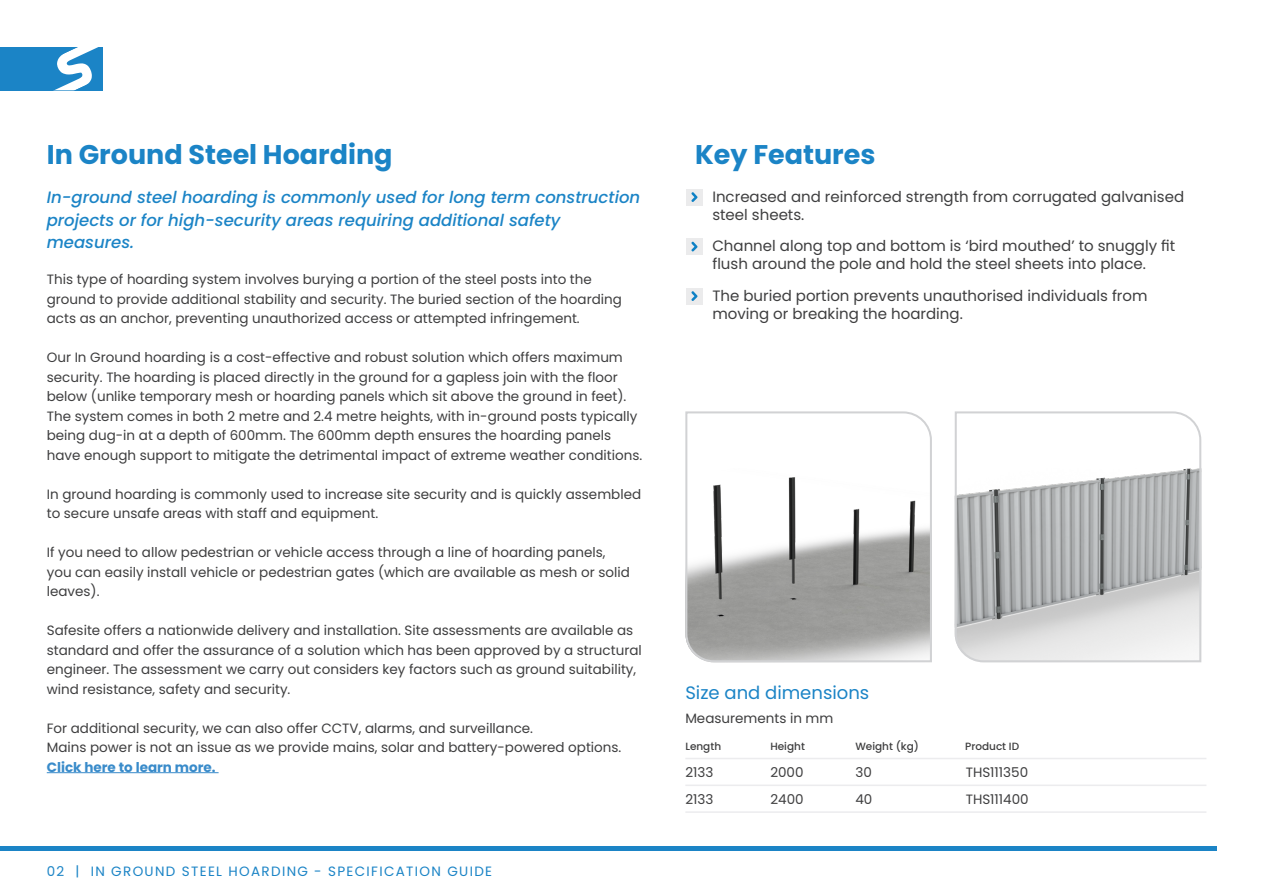
<style>
.page{position:relative;width:1263px;height:893px;background:#fff}
.page>*{position:absolute;margin:0;border:0;box-sizing:border-box;transform-origin:0 0}
.t1{font:700 27px "Poppins";color:#1b84c6}
.t2{font:18px "Poppins";color:#1b84c6}
.t3{font:italic 500 16.5px/22.5px "Poppins";color:#1b84c6}
.t4{font:15px/18px "Poppins";color:#3e3e3f}
.t5{font:13.5px/19.5px "Poppins";color:#3e3e3f}
.t6{font:13.5px "Poppins";letter-spacing:.1em;color:#1b84c6}
.t7{font:500 10.5px "Poppins";color:#3e3e3f}
.s1{font-weight:700;color:#398bca}
</style>
<div class="page">
<div style="left:0;top:47px;width:102px;height:43px;background:#1b84c6"></div>
<svg style="left:55px;top:47px;width:43px;height:43px"></svg>
<hr style="left:0;top:846px;width:1216px;height:4px;background:#1b84c6">
<hr style="left:47px;top:772px;width:172px;height:1px;background:#398bca">
<div style="left:686px;top:189px;width:17px;height:17px;background:#ebebec"></div>
<svg style="left:691px;top:192px;width:7px;height:10px"></svg>
<div style="left:686px;top:238px;width:17px;height:17px;background:#ebebec"></div>
<svg style="left:691px;top:242px;width:7px;height:9px"></svg>
<div style="left:686px;top:288px;width:17px;height:17px;background:#ebebec"></div>
<svg style="left:691px;top:291px;width:7px;height:10px"></svg>
<hr style="left:685px;top:758px;width:521px;height:1px;background:#ececee">
<hr style="left:685px;top:785px;width:521px;height:1px;background:#ececee">
<hr style="left:685px;top:811px;width:521px;height:2px;background:#ececee">
<svg style="left:685px;top:411px;width:247px;height:252px"></svg>
<svg style="left:954px;top:411px;width:248px;height:252px"></svg>
<p class="t1" style="left:47px;top:139px;width:347px">In Ground Steel Hoarding</p>
<p class="t3" style="left:47px;top:186px;width:595px">In-ground steel hoarding is commonly used for long term construction projects or for high-security areas requiring additional safety measures.</p>
<p class="t5" style="left:47px;top:270px;width:577px">This type of hoarding system involves burying a portion of the steel posts into the ground to provide additional stability and security. The buried section of the hoarding acts as an anchor, preventing unauthorized access or attempted infringement.</p>
<p class="t5" style="left:47px;top:348px;width:597px">Our In Ground hoarding is a cost-effective and robust solution which offers maximum security. The hoarding is placed directly in the ground for a gapless join with the floor below (unlike temporary mesh or hoarding panels which sit above the ground in feet).<br>The system comes in both 2 metre and 2.4 metre heights, with in-ground posts typically being dug-in at a depth of 600mm. The 600mm depth ensures the hoarding panels have enough support to mitigate the detrimental impact of extreme weather conditions.</p>
<p class="t5" style="left:47px;top:484px;width:596px">In ground hoarding is commonly used to increase site security and is quickly assembled to secure unsafe areas with staff and equipment.</p>
<p class="t5" style="left:47px;top:543px;width:585px">If you need to allow pedestrian or vehicle access through a line of hoarding panels, you can easily install vehicle or pedestrian gates (which are available as mesh or solid leaves).</p>
<p class="t5" style="left:47px;top:621px;width:596px">Safesite offers a nationwide delivery and installation. Site assessments are available as standard and offer the assurance of a solution which has been approved by a structural engineer. The assessment we carry out considers key factors such as ground suitability, wind resistance, safety and security.</p>
<p class="t5" style="left:47px;top:718px;width:488px">For additional security, we can also offer CCTV, alarms, and surveillance.</p>
<p class="t5" style="left:47px;top:738px;width:576px">Mains power is not an issue as we provide mains, solar and battery-powered options.<br><span class="s1">Click here to learn more.</span></p>
<p class="t6" style="left:47px;top:863px;width:447px">02 | IN GROUND STEEL HOARDING - SPECIFICATION GUIDE</p>
<p class="t1" style="left:695px;top:139px;width:182px">Key Features</p>
<p class="t4" style="left:712px;top:188px;width:473px">Increased and reinforced strength from corrugated galvanised steel sheets.</p>
<p class="t4" style="left:712px;top:237px;width:464px">Channel along top and bottom is ‘bird mouthed’ to snuggly fit flush around the pole and hold the steel sheets into place.</p>
<p class="t4" style="left:712px;top:287px;width:437px">The buried portion prevents unauthorised individuals from moving or breaking the hoarding.</p>
<p class="t2" style="left:685px;top:682px;width:185px">Size and dimensions</p>
<p class="t5" style="left:685px;top:709px;width:150px">Measurements in mm</p>
<p class="t7" style="left:685px;top:740px;width:37px">Length</p>
<p class="t7" style="left:770px;top:740px;width:36px">Height</p>
<p class="t7" style="left:855px;top:740px;width:65px">Weight (kg)</p>
<p class="t7" style="left:965px;top:740px;width:56px">Product ID</p>
<p class="t5" style="left:685px;top:763px;width:29px">2133</p>
<p class="t5" style="left:770px;top:763px;width:35px">2000</p>
<p class="t5" style="left:855px;top:763px;width:18px">30</p>
<p class="t5" style="left:966px;top:763px;width:64px">THS111350</p>
<p class="t5" style="left:685px;top:790px;width:29px">2133</p>
<p class="t5" style="left:770px;top:790px;width:35px">2400</p>
<p class="t5" style="left:855px;top:790px;width:18px">40</p>
<p class="t5" style="left:966px;top:790px;width:64px">THS111400</p>
</div>
